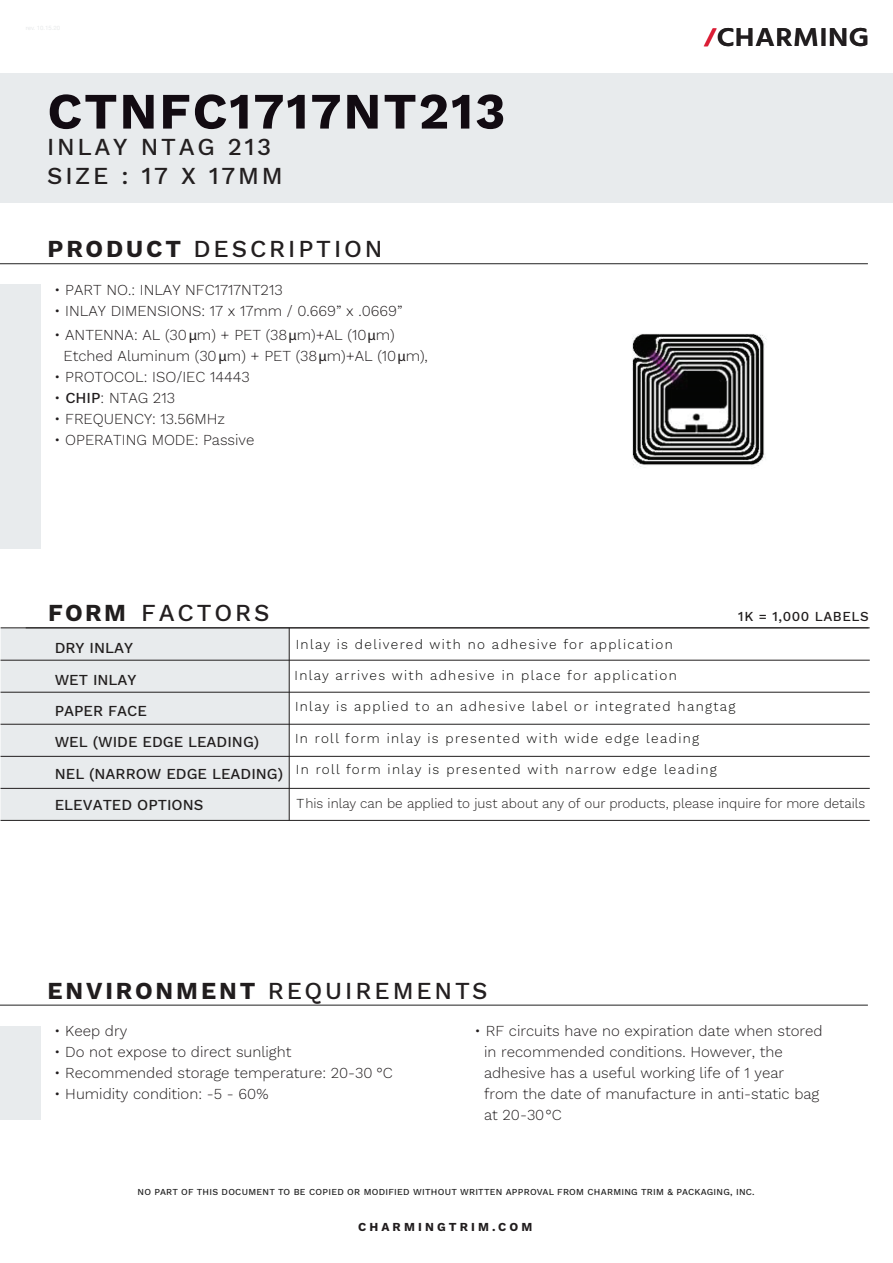
<style>
.page{position:relative;width:893px;height:1263px;background:#fff}
.page>*{position:absolute;margin:0;border:0;box-sizing:border-box;transform-origin:0 0}
.t1{font:700 51px "Work Sans";letter-spacing:.04em;color:#120b12}
.t2{font:600 26.4px "Hind";letter-spacing:.015em;color:#222;scale:1.11 1}
.t3{font:500 24px/28.8px "Work Sans";letter-spacing:.12em;color:#231f20}
.t4{font:300 15px/21px "Work Sans";color:#211d1e}
.t5{font:500 15px/31.3px "Work Sans";color:#211e1e}
.t6{font:300 13.5px "Work Sans";letter-spacing:.1em;color:#050504}
.t7{font:300 13.5px "Work Sans";color:#211e1e}
.t8{font:500 13.5px "Work Sans";letter-spacing:.04em;color:#211e1e}
.t9{font:700 12px "Work Sans";letter-spacing:.26em;color:#211d1e}
.t10{font:500 9px "Work Sans";letter-spacing:.03em;color:#222}
.s1{font-weight:700;color:#211d1e}
.s2{font-family:"Myriad Pro";font-weight:400}
.s3{font-weight:500}
.s4{font-weight:700;font-size:22.05px;color:#db1e36}
.s5{font-weight:700;color:#211e1e}
.s6{color:#050504}
</style>
<div class="page">
<div style="left:0;top:73px;width:893px;height:130px;background:#e8ebed"></div>
<hr style="left:0;top:263px;width:868px;height:1px;background:#222">
<div style="left:0;top:284px;width:40px;height:265px;background:#e8ebed"></div>
<div style="left:0;top:1026px;width:40px;height:94px;background:#e8ebed"></div>
<hr style="left:0;top:1005px;width:868px;height:1px;background:#222">
<img style="left:632px;top:334px;width:135px;height:134px">
<div style="left:1px;top:628px;width:288px;height:192px;background:#e8ebed"></div>
<hr style="left:1px;top:660px;width:869px;height:1px;background:#211e1e">
<hr style="left:1px;top:627px;width:869px;height:1px;background:#211e1e">
<hr style="left:1px;top:692px;width:869px;height:1px;background:#211e1e">
<hr style="left:1px;top:724px;width:869px;height:1px;background:#211e1e">
<hr style="left:1px;top:756px;width:869px;height:1px;background:#211e1e">
<hr style="left:1px;top:788px;width:869px;height:1px;background:#211e1e">
<hr style="left:1px;top:820px;width:869px;height:1px;background:#211e1e">
<hr style="left:289px;top:628px;width:1px;height:192px;background:#211e1e">
<h1 class="t1" style="left:47px;top:72px;width:459px">CTNFC1717NT213</h1>
<h3 class="t3" style="left:47px;top:132px;width:237px">INLAY NTAG 213<br>SIZE : 17 X 17MM</h3>
<h3 class="t3" style="left:47px;top:234px;width:337px"><span class="s1">PRODUCT</span> DESCRIPTION</h3>
<p class="t4" style="left:54px;top:279px;width:230px">• PART NO.: INLAY NFC1717NT213</p>
<p class="t4" style="left:54px;top:300px;width:350px">• INLAY DIMENSIONS: 17 x 17mm / 0.669” x .0669”</p>
<p class="t4" style="left:64px;top:324px;width:366px;text-indent:-9px">• ANTENNA: AL (30<span class="s2">μ</span>m) + PET (38<span class="s2">μ</span>m)+AL (10<span class="s2">μ</span>m)<br>Etched Aluminum (30<span class="s2">μ</span>m) + PET (38<span class="s2">μ</span>m)+AL (10<span class="s2">μ</span>m),</p>
<p class="t4" style="left:54px;top:366px;width:197px">• PROTOCOL: ISO/IEC 14443</p>
<p class="t4" style="left:54px;top:387px;width:122px">• <span class="s3">CHIP</span>: NTAG 213</p>
<p class="t4" style="left:54px;top:408px;width:173px">• FREQUENCY: 13.56MHz</p>
<p class="t4" style="left:54px;top:429px;width:202px">• OPERATING MODE: Passive</p>
<h2 class="t2" style="left:704px;top:19px;width:150px"><span class="s4">/</span>CHARMING</h2>
<h3 class="t3" style="left:48px;top:598px;width:223px"><span class="s5">FORM</span> FACTORS</h3>
<p class="t5" style="left:55px;top:632px;width:230px">DRY INLAY<br>WET INLAY<br>PAPER FACE<br>WEL (WIDE EDGE LEADING)<br>NEL (NARROW EDGE LEADING)<br>ELEVATED OPTIONS</p>
<p class="t8" style="left:738px;top:606px;width:132px">1K = 1,000 LABELS</p>
<p class="t6" style="left:296px;top:634px;width:379px">Inlay is delivered with no adhesive for application</p>
<p class="t6" style="left:295px;top:665px;width:384px">Inlay arrives with adhesive in place for application</p>
<p class="t6" style="left:295px;top:696px;width:442px">Inlay is applied to an adhesive label or integrated hangtag</p>
<p class="t6" style="left:295px;top:728px;width:406px">In roll form inlay is presented with wide edge leading</p>
<p class="t6" style="left:296px;top:759px;width:422px">In roll form inlay is presented with narrow edge leading</p>
<p class="t7" style="left:297px;top:793px;width:570px"><span class="s6">T</span>his inlay can be applied to just about any of our products, please inquire for more details</p>
<h3 class="t3" style="left:47px;top:975px;width:442px"><span class="s1">ENVIRONMENT</span> REQUIREMENTS</h3>
<p class="t4" style="left:54px;top:1020px;width:75px">• Keep dry</p>
<p class="t4" style="left:54px;top:1041px;width:239px">• Do not expose to direct sunlight</p>
<p class="t4" style="left:54px;top:1062px;width:340px">• Recommended storage temperature: 20-30 °C</p>
<p class="t4" style="left:54px;top:1083px;width:216px">• Humidity condition: -5 - 60%</p>
<p class="t4" style="left:484px;top:1020px;width:340px;text-indent:-9px">• RF circuits have no expiration date when stored in recommended conditions. However, the adhesive has a useful working life of 1 year<br>from the date of manufacture in anti-static bag at 20-30°C</p>
<p class="t10" style="left:138px;top:1185px;width:619px">NO PART OF THIS DOCUMENT TO BE COPIED OR MODIFIED WITHOUT WRITTEN APPROVAL FROM CHARMING TRIM &amp; PACKAGING, INC.</p>
<p class="t9" style="left:358px;top:1217px;width:176px">CHARMINGTRIM.COM</p>
</div>
